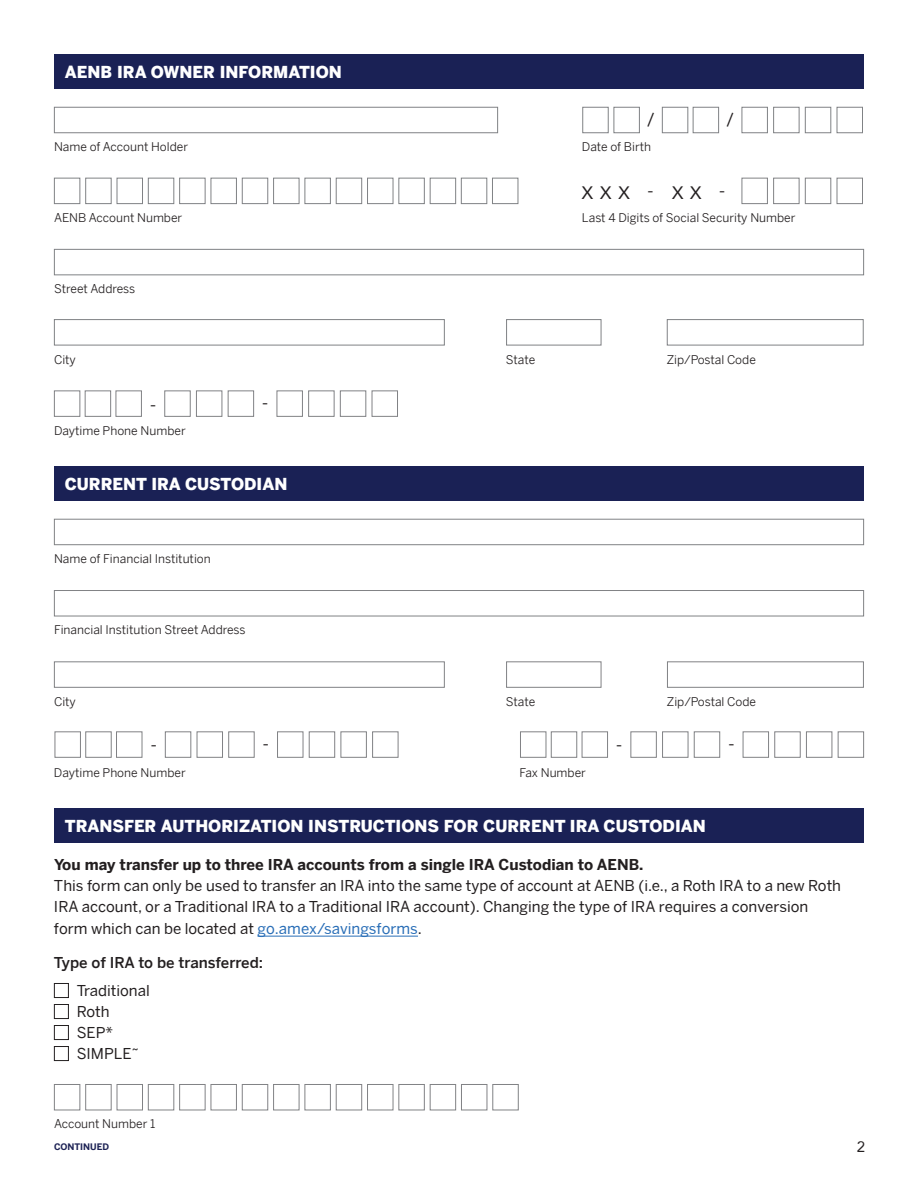
<style>
.page{position:relative;width:918px;height:1188px;background:#fff}
.page>*{position:absolute;margin:0;border:0;box-sizing:border-box;transform-origin:0 0}
.t1{font:18px "Avenir";color:#231f20}
.t2{font:900 16.5px "Benton Sans";color:#fff}
.t3{font:15px/21px "Benton Sans";color:#231f20}
.t4{font:700 15px "Benton Sans";color:#231f20}
.t5{font:500 15px "Benton Sans";color:#231f20}
.t6{font:15px "Avenir";color:#231f20}
.t7{font:12px "Benton Sans";color:#231f20}
.t8{font:700 9px "Benton Sans";color:#1e2355}
.s1{color:#296eb7}
</style>
<div class="page">
<div style="left:54px;top:983px;width:15px;height:15px;border:1px solid #231f20"></div>
<div style="left:54px;top:1004px;width:15px;height:15px;border:1px solid #231f20"></div>
<div style="left:54px;top:1046px;width:15px;height:15px;border:1px solid #231f20"></div>
<div style="left:54px;top:1025px;width:15px;height:15px;border:1px solid #231f20"></div>
<div style="left:54px;top:54px;width:810px;height:35px;background:#1a2155"></div>
<div style="left:54px;top:107px;width:444px;height:26px;border:1px solid #808285"></div>
<div style="left:582px;top:107px;width:27px;height:26px;border:1px solid #808285"></div>
<div style="left:614px;top:107px;width:26px;height:26px;border:1px solid #808285"></div>
<div style="left:662px;top:107px;width:26px;height:26px;border:1px solid #808285"></div>
<div style="left:693px;top:107px;width:26px;height:26px;border:1px solid #808285"></div>
<div style="left:742px;top:107px;width:26px;height:26px;border:1px solid #808285"></div>
<div style="left:773px;top:107px;width:26px;height:26px;border:1px solid #808285"></div>
<div style="left:805px;top:107px;width:26px;height:26px;border:1px solid #808285"></div>
<div style="left:837px;top:107px;width:26px;height:26px;border:1px solid #808285"></div>
<div style="left:54px;top:178px;width:26px;height:26px;border:1px solid #808285"></div>
<div style="left:85px;top:178px;width:27px;height:26px;border:1px solid #808285"></div>
<div style="left:117px;top:178px;width:26px;height:26px;border:1px solid #808285"></div>
<div style="left:148px;top:178px;width:26px;height:26px;border:1px solid #808285"></div>
<div style="left:179px;top:178px;width:27px;height:26px;border:1px solid #808285"></div>
<div style="left:211px;top:178px;width:26px;height:26px;border:1px solid #808285"></div>
<div style="left:242px;top:178px;width:26px;height:26px;border:1px solid #808285"></div>
<div style="left:305px;top:178px;width:26px;height:26px;border:1px solid #808285"></div>
<div style="left:336px;top:178px;width:26px;height:26px;border:1px solid #808285"></div>
<div style="left:273px;top:178px;width:26px;height:26px;border:1px solid #808285"></div>
<div style="left:742px;top:178px;width:26px;height:26px;border:1px solid #818285"></div>
<div style="left:773px;top:178px;width:26px;height:26px;border:1px solid #818285"></div>
<div style="left:805px;top:178px;width:26px;height:26px;border:1px solid #818285"></div>
<div style="left:837px;top:178px;width:26px;height:26px;border:1px solid #818285"></div>
<div style="left:54px;top:249px;width:810px;height:26px;border:1px solid #808285"></div>
<div style="left:54px;top:319px;width:391px;height:26px;border:1px solid #808285"></div>
<div style="left:506px;top:319px;width:95px;height:26px;border:1px solid #808285"></div>
<div style="left:667px;top:319px;width:197px;height:26px;border:1px solid #808285"></div>
<div style="left:54px;top:390px;width:26px;height:27px;border:1px solid #818285"></div>
<div style="left:85px;top:390px;width:26px;height:27px;border:1px solid #818285"></div>
<div style="left:116px;top:390px;width:26px;height:27px;border:1px solid #818285"></div>
<div style="left:164px;top:390px;width:27px;height:27px;border:1px solid #818285"></div>
<div style="left:196px;top:390px;width:26px;height:27px;border:1px solid #818285"></div>
<div style="left:228px;top:390px;width:26px;height:27px;border:1px solid #818285"></div>
<div style="left:277px;top:390px;width:26px;height:27px;border:1px solid #818285"></div>
<div style="left:308px;top:390px;width:27px;height:27px;border:1px solid #818285"></div>
<div style="left:340px;top:390px;width:26px;height:27px;border:1px solid #818285"></div>
<div style="left:372px;top:390px;width:26px;height:27px;border:1px solid #818285"></div>
<div style="left:54px;top:466px;width:810px;height:35px;background:#1a2155"></div>
<div style="left:54px;top:519px;width:810px;height:26px;border:1px solid #818285"></div>
<div style="left:367px;top:178px;width:26px;height:26px;border:1px solid #808285"></div>
<div style="left:398px;top:178px;width:27px;height:26px;border:1px solid #808285"></div>
<div style="left:430px;top:178px;width:26px;height:26px;border:1px solid #808285"></div>
<div style="left:461px;top:178px;width:26px;height:26px;border:1px solid #808285"></div>
<div style="left:492px;top:178px;width:26px;height:26px;border:1px solid #808285"></div>
<div style="left:54px;top:590px;width:810px;height:26px;border:1px solid #818285"></div>
<div style="left:54px;top:661px;width:391px;height:27px;border:1px solid #818285"></div>
<div style="left:506px;top:661px;width:95px;height:27px;border:1px solid #818285"></div>
<div style="left:667px;top:661px;width:197px;height:27px;border:1px solid #818285"></div>
<div style="left:55px;top:731px;width:26px;height:27px;border:1px solid #818285"></div>
<div style="left:85px;top:731px;width:27px;height:27px;border:1px solid #818285"></div>
<div style="left:116px;top:731px;width:26px;height:27px;border:1px solid #818285"></div>
<div style="left:165px;top:731px;width:26px;height:27px;border:1px solid #818285"></div>
<div style="left:197px;top:731px;width:26px;height:27px;border:1px solid #818285"></div>
<div style="left:228px;top:731px;width:27px;height:27px;border:1px solid #818285"></div>
<div style="left:277px;top:731px;width:26px;height:27px;border:1px solid #818285"></div>
<div style="left:309px;top:731px;width:26px;height:27px;border:1px solid #818285"></div>
<div style="left:341px;top:731px;width:26px;height:27px;border:1px solid #818285"></div>
<div style="left:372px;top:731px;width:26px;height:27px;border:1px solid #818285"></div>
<div style="left:54px;top:809px;width:810px;height:34px;background:#1a2155"></div>
<div style="left:54px;top:1084px;width:26px;height:26px;border:1px solid #818285"></div>
<div style="left:85px;top:1084px;width:27px;height:26px;border:1px solid #818285"></div>
<div style="left:117px;top:1084px;width:26px;height:26px;border:1px solid #818285"></div>
<div style="left:148px;top:1084px;width:26px;height:26px;border:1px solid #818285"></div>
<div style="left:179px;top:1084px;width:27px;height:26px;border:1px solid #818285"></div>
<div style="left:211px;top:1084px;width:26px;height:26px;border:1px solid #818285"></div>
<div style="left:242px;top:1084px;width:26px;height:26px;border:1px solid #818285"></div>
<div style="left:305px;top:1084px;width:26px;height:26px;border:1px solid #818285"></div>
<div style="left:336px;top:1084px;width:26px;height:26px;border:1px solid #818285"></div>
<div style="left:273px;top:1084px;width:26px;height:26px;border:1px solid #818285"></div>
<div style="left:367px;top:1084px;width:26px;height:26px;border:1px solid #818285"></div>
<div style="left:398px;top:1084px;width:27px;height:26px;border:1px solid #818285"></div>
<div style="left:430px;top:1084px;width:26px;height:26px;border:1px solid #818285"></div>
<div style="left:461px;top:1084px;width:26px;height:26px;border:1px solid #818285"></div>
<div style="left:492px;top:1084px;width:27px;height:26px;border:1px solid #818285"></div>
<div style="left:520px;top:731px;width:26px;height:27px;border:1px solid #818285"></div>
<div style="left:551px;top:731px;width:26px;height:27px;border:1px solid #818285"></div>
<div style="left:582px;top:731px;width:26px;height:27px;border:1px solid #818285"></div>
<div style="left:630px;top:731px;width:27px;height:27px;border:1px solid #818285"></div>
<div style="left:662px;top:731px;width:26px;height:27px;border:1px solid #818285"></div>
<div style="left:694px;top:731px;width:26px;height:27px;border:1px solid #818285"></div>
<div style="left:743px;top:731px;width:26px;height:27px;border:1px solid #818285"></div>
<div style="left:774px;top:731px;width:27px;height:27px;border:1px solid #818285"></div>
<div style="left:806px;top:731px;width:26px;height:27px;border:1px solid #818285"></div>
<div style="left:838px;top:731px;width:26px;height:27px;border:1px solid #818285"></div>
<hr style="left:258px;top:936px;width:160px;height:1px;background:#296eb7">
<h2 class="t2" style="left:65px;top:62px;width:279px">AENB IRA OWNER INFORMATION</h2>
<h1 class="t1" style="left:648px;top:105px;width:8px">/</h1>
<h1 class="t1" style="left:727px;top:105px;width:8px">/</h1>
<p class="t7" style="left:54px;top:140px;width:136px">Name of Account Holder</p>
<p class="t7" style="left:582px;top:140px;width:71px">Date of Birth</p>
<h1 class="t1" style="left:582px;top:178px;width:145px">XXX - XX -</h1>
<p class="t7" style="left:54px;top:211px;width:130px">AENB Account Number</p>
<p class="t7" style="left:582px;top:211px;width:215px">Last 4 Digits of Social Security Number</p>
<p class="t7" style="left:54px;top:282px;width:83px">Street Address</p>
<p class="t7" style="left:54px;top:352px;width:23px">City</p>
<p class="t7" style="left:506px;top:352px;width:31px">State</p>
<p class="t7" style="left:667px;top:352px;width:91px">Zip/Postal Code</p>
<h1 class="t1" style="left:150px;top:389px;width:7px">-</h1>
<p class="t7" style="left:54px;top:423px;width:133px">Daytime Phone Number</p>
<h1 class="t1" style="left:262px;top:388px;width:7px">-</h1>
<h2 class="t2" style="left:65px;top:474px;width:224px">CURRENT IRA CUSTODIAN</h2>
<p class="t7" style="left:54px;top:552px;width:158px">Name of Financial Institution</p>
<p class="t7" style="left:54px;top:623px;width:193px">Financial Institution Street Address</p>
<p class="t7" style="left:54px;top:694px;width:23px">City</p>
<p class="t7" style="left:506px;top:694px;width:31px">State</p>
<p class="t7" style="left:667px;top:694px;width:91px">Zip/Postal Code</p>
<h1 class="t1" style="left:151px;top:730px;width:7px">-</h1>
<p class="t7" style="left:54px;top:766px;width:133px">Daytime Phone Number</p>
<h1 class="t1" style="left:263px;top:729px;width:7px">-</h1>
<p class="t7" style="left:520px;top:766px;width:68px">Fax Number</p>
<h1 class="t1" style="left:616px;top:730px;width:7px">-</h1>
<h1 class="t1" style="left:728px;top:729px;width:7px">-</h1>
<h2 class="t2" style="left:65px;top:816px;width:643px">TRANSFER AUTHORIZATION INSTRUCTIONS FOR CURRENT IRA CUSTODIAN</h2>
<p class="t4" style="left:54px;top:855px;width:591px">You may transfer up to three IRA accounts from a single IRA Custodian to AENB.</p>
<p class="t3" style="left:54px;top:875px;width:789px">This form can only be used to transfer an IRA into the same type of account at AENB (i.e., a Roth IRA to a new Roth<br>IRA account, or a Traditional IRA to a Traditional IRA account). Changing the type of IRA requires a conversion form which can be located at <span class="s1">go.amex/savingsforms</span>.</p>
<p class="t5" style="left:54px;top:954px;width:211px">Type of IRA to be transferred:</p>
<p class="t3" style="left:77px;top:980px;width:75px">Traditional<br>Roth<br>SEP*<br>SIMPLE˜</p>
<p class="t7" style="left:54px;top:1117px;width:103px">Account Number 1</p>
<p class="t8" style="left:54px;top:1141px;width:57px">CONTINUED</p>
<p class="t6" style="left:857px;top:1135px;width:10px">2</p>
</div>
